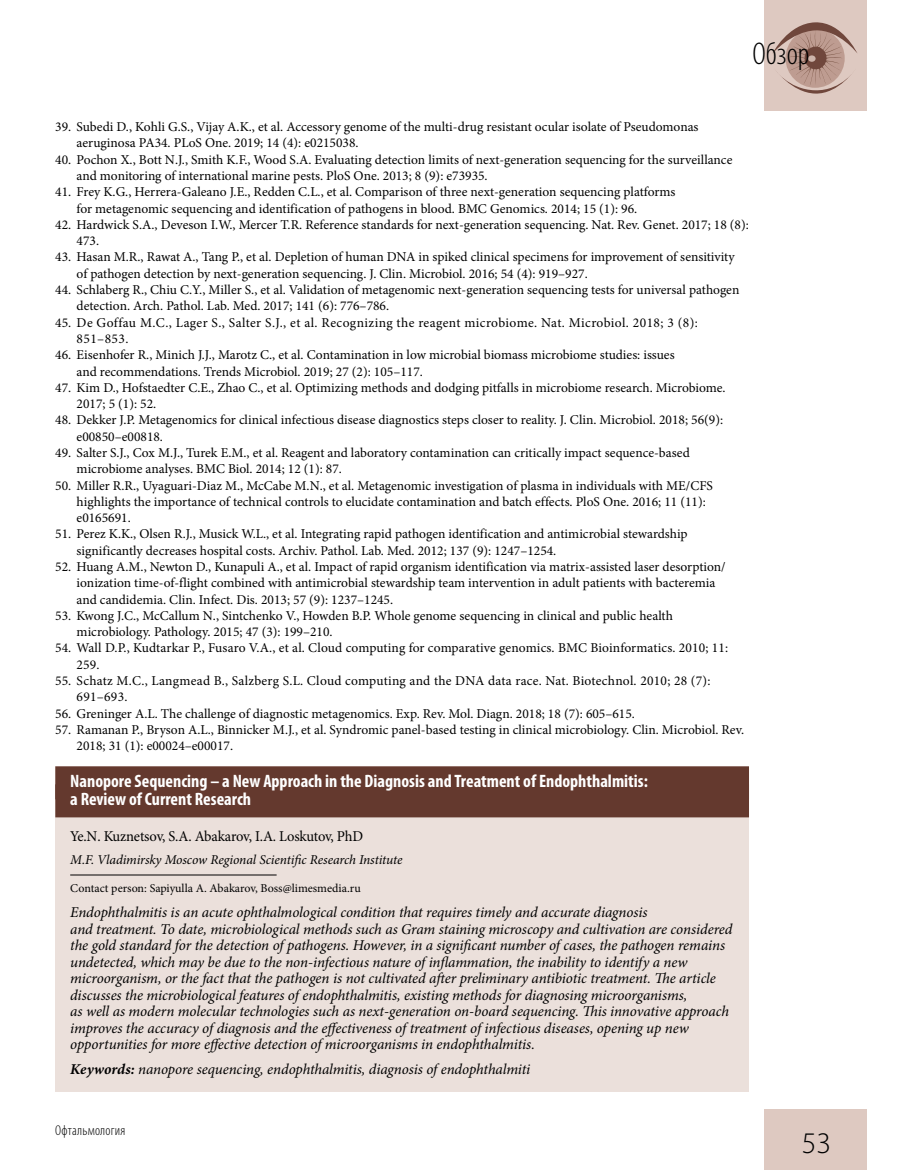
<style>
.page{position:relative;width:915px;height:1170px;background:#fff}
.page>*{position:absolute;margin:0;border:0;box-sizing:border-box;transform-origin:0 0}
.t1{font:300 condensed 31.5px "Myriad Pro";letter-spacing:.005em;color:#000}
.t2{font:300 30px "Myriad Pro";color:#000}
.t3{font:700 condensed 18px/18px "Myriad Pro";color:#fff}
.t4{font:italic 15px/16.5px "Minion Pro";letter-spacing:-.01em;color:#000}
.t5{font:15px "Minion Pro";letter-spacing:-.015em;color:#000}
.t6{font:300 condensed 14.25px "Myriad Pro";letter-spacing:.015em;color:#000}
.t7{font:13.5px/16.4px "Minion Pro";color:#000}
.t8{font:13.5px/16.4px "Minion Pro";letter-spacing:.03em;color:#000}
.t9{font:13.5px/16.4px "Minion Pro";letter-spacing:.02em;color:#000}
.t10{font:italic 13.5px "Minion Pro";letter-spacing:-.01em;color:#000}
.t11{font:12px "Minion Pro";color:#000}
.s1{font-weight:700}
</style>
<div class="page">
<div style="left:764px;top:0;width:102px;height:111px;background:#dec9c1"></div>
<div style="left:764px;top:1108px;width:102px;height:61px;background:#dec9c1"></div>
<svg style="left:773px;top:22px;width:84px;height:72px"></svg>
<div style="left:55px;top:766px;width:693px;height:325px;background:#ebe0db"></div>
<div style="left:55px;top:766px;width:693px;height:33px;background:#64392e"></div>
<div style="left:55px;top:784px;width:693px;height:33px;background:#64392e"></div>
<hr style="left:70px;top:874px;width:206px;height:1px;background:#000">
<h1 class="t1" style="left:752px;top:35px;width:59px">Обзор</h1>
<p class="t7" style="left:77px;top:119px;width:623px;text-indent:-21px">39. Subedi D., Kohli G.S., Vijay A.K., et al. Accessory genome of the multi-drug resistant ocular isolate of Pseudomonas aeruginosa PA34. PLoS One. 2019; 14 (4): e0215038.</p>
<p class="t7" style="left:77px;top:151px;width:657px;text-indent:-21px">40. Pochon X., Bott N.J., Smith K.F., Wood S.A. Evaluating detection limits of next-generation sequencing for the surveillance and monitoring of international marine pests. PloS One. 2013; 8 (9): e73935.</p>
<p class="t7" style="left:77px;top:184px;width:600px;text-indent:-21px">41. Frey K.G., Herrera-Galeano J.E., Redden C.L., et al. Comparison of three next-generation sequencing platforms for metagenomic sequencing and identification of pathogens in blood. BMC Genomics. 2014; 15 (1): 96.</p>
<p class="t7" style="left:77px;top:216px;width:673px;text-indent:-21px">42. Hardwick S.A., Deveson I.W., Mercer T.R. Reference standards for next-generation sequencing. Nat. Rev. Genet. 2017; 18 (8):<br>473.</p>
<p class="t7" style="left:77px;top:249px;width:659px;text-indent:-21px">43. Hasan M.R., Rawat A., Tang P., et al. Depletion of human DNA in spiked clinical specimens for improvement of sensitivity of pathogen detection by next-generation sequencing. J. Clin. Microbiol. 2016; 54 (4): 919–927.</p>
<p class="t7" style="left:77px;top:281px;width:664px;text-indent:-21px">44. Schlaberg R., Chiu C.Y., Miller S., et al. Validation of metagenomic next-generation sequencing tests for universal pathogen detection. Arch. Pathol. Lab. Med. 2017; 141 (6): 776–786.</p>
<p class="t8" style="left:77px;top:314px;width:622px;text-indent:-21px">45. De Goffau M.C., Lager S., Salter S.J., et al. Recognizing the reagent microbiome. Nat. Microbiol. 2018; 3 (8):<br>851–853.</p>
<p class="t7" style="left:77px;top:347px;width:599px;text-indent:-21px">46. Eisenhofer R., Minich J.J., Marotz C., et al. Contamination in low microbial biomass microbiome studies: issues and recommendations. Trends Microbiol. 2019; 27 (2): 105–117.</p>
<p class="t7" style="left:77px;top:379px;width:650px;text-indent:-21px">47. Kim D., Hofstaedter C.E., Zhao C., et al. Optimizing methods and dodging pitfalls in microbiome research. Microbiome.<br>2017; 5 (1): 52.</p>
<p class="t7" style="left:77px;top:412px;width:647px;text-indent:-21px">48. Dekker J.P. Metagenomics for clinical infectious disease diagnostics steps closer to reality. J. Clin. Microbiol. 2018; 56(9): e00850–e00818.</p>
<p class="t7" style="left:77px;top:444px;width:614px;text-indent:-21px">49. Salter S.J., Cox M.J., Turek E.M., et al. Reagent and laboratory contamination can critically impact sequence-based microbiome analyses. BMC Biol. 2014; 12 (1): 87.</p>
<p class="t7" style="left:77px;top:477px;width:637px;text-indent:-21px">50. Miller R.R., Uyaguari-Diaz M., McCabe M.N., et al. Metagenomic investigation of plasma in individuals with ME/CFS highlights the importance of technical controls to elucidate contamination and batch effects. PloS One. 2016; 11 (11): e0165691.</p>
<p class="t7" style="left:77px;top:526px;width:612px;text-indent:-21px">51. Perez K.K., Olsen R.J., Musick W.L., et al. Integrating rapid pathogen identification and antimicrobial stewardship significantly decreases hospital costs. Archiv. Pathol. Lab. Med. 2012; 137 (9): 1247–1254.</p>
<p class="t7" style="left:77px;top:558px;width:650px;text-indent:-21px">52. Huang A.M., Newton D., Kunapuli A., et al. Impact of rapid organism identification via matrix-assisted laser desorption/ ionization time-of-flight combined with antimicrobial stewardship team intervention in adult patients with bacteremia and candidemia. Clin. Infect. Dis. 2013; 57 (9): 1237–1245.</p>
<p class="t7" style="left:77px;top:607px;width:597px;text-indent:-21px">53. Kwong J.C., McCallum N., Sintchenko V., Howden B.P. Whole genome sequencing in clinical and public health microbiology. Pathology. 2015; 47 (3): 199–210.</p>
<p class="t7" style="left:77px;top:640px;width:652px;text-indent:-21px">54. Wall D.P., Kudtarkar P., Fusaro V.A., et al. Cloud computing for comparative genomics. BMC Bioinformatics. 2010; 11:<br>259.</p>
<p class="t9" style="left:77px;top:672px;width:635px;text-indent:-21px">55. Schatz M.C., Langmead B., Salzberg S.L. Cloud computing and the DNA data race. Nat. Biotechnol. 2010; 28 (7):<br>691–693.</p>
<p class="t7" style="left:55px;top:705px;width:581px">56. Greninger A.L. The challenge of diagnostic metagenomics. Exp. Rev. Mol. Diagn. 2018; 18 (7): 605–615.</p>
<p class="t7" style="left:77px;top:721px;width:668px;text-indent:-21px">57. Ramanan P., Bryson A.L., Binnicker M.J., et al. Syndromic panel-based testing in clinical microbiology. Clin. Microbiol. Rev.<br>2018; 31 (1): e00024–e00017.</p>
<h3 class="t3" style="left:70px;top:771px;width:579px">Nanopore Sequencing – a New Approach in the Diagnosis and Treatment of Endophthalmitis: a Review of Current Research</h3>
<p class="t5" style="left:70px;top:826px;width:294px">Ye.N. Kuznetsov, S.A. Abakarov, I.A. Loskutov, PhD</p>
<p class="t10" style="left:70px;top:850px;width:334px">M.F. Vladimirsky Moscow Regional Scientific Research Institute</p>
<p class="t11" style="left:70px;top:880px;width:292px">Contact person: Sapiyulla A. Abakarov, Boss@limesmedia.ru</p>
<p class="t4" style="left:70px;top:904px;width:663px">Endophthalmitis is an acute ophthalmological condition that requires timely and accurate diagnosis<br>and treatment. To date, microbiological methods such as Gram staining microscopy and cultivation are considered the gold standard for the detection of pathogens. However, in a significant number of cases, the pathogen remains undetected, which may be due to the non-infectious nature of inflammation, the inability to identify a new microorganism, or the fact that the pathogen is not cultivated after preliminary antibiotic treatment. The article discusses the microbiological features of endophthalmitis, existing methods for diagnosing microorganisms,<br>as well as modern molecular technologies such as next-generation on-board sequencing. This innovative approach improves the accuracy of diagnosis and the effectiveness of treatment of infectious diseases, opening up new opportunities for more effective detection of microorganisms in endophthalmitis.</p>
<p class="t4" style="left:70px;top:1061px;width:461px"><span class="s1">Keywords:</span> nanopore sequencing, endophthalmitis, diagnosis of endophthalmiti</p>
<p class="t6" style="left:55px;top:1121px;width:72px">Офтальмология</p>
<h2 class="t2" style="left:801px;top:1126px;width:31px">53</h2>
</div>
